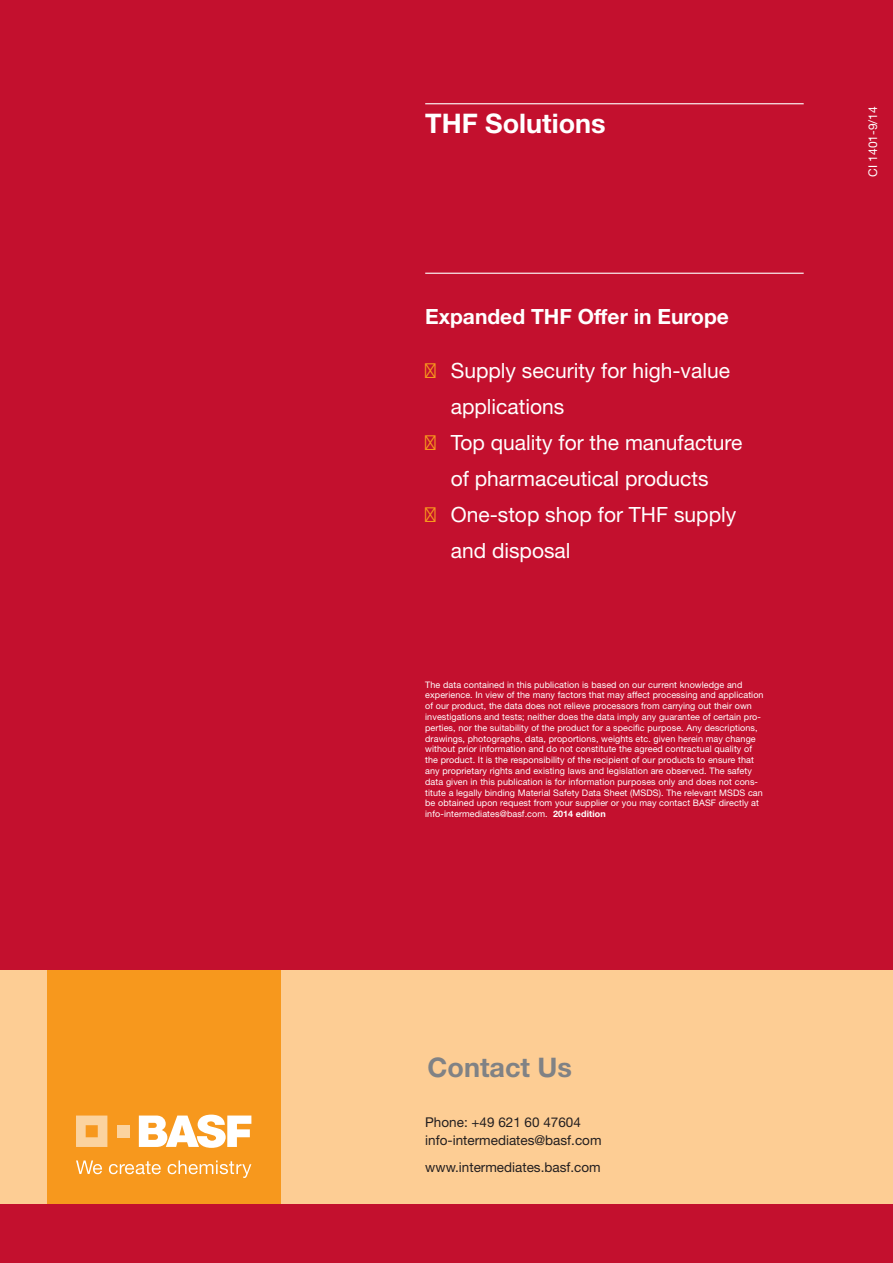
<style>
.page{position:relative;width:893px;height:1263px;background:#c3102e}
.page>*{position:absolute;margin:0;border:0;box-sizing:border-box;transform-origin:0 0}
._01_Headline_18pt_He{font:700 27px "Helvetica Neue LT Pro";color:#fff}
._01_Headline_18pt_He-2{font:700 27px "Helvetica Neue LT Pro";color:#808285}
._03_Bodytext_9pt_Hel{font:21px/36px "Helvetica Neue LT Pro";color:#fff}
._02_Subline_14pt_Hel{font:700 21px "Helvetica Neue LT Pro";color:#fff}
._03_Bodytext_9pt_Hel-2{font:13.5px/18px "Helvetica Neue LT Pro";color:#231f20}
.t1{font:12px "Helvetica Neue LT Pro";color:#fff}
.t2{font:9px/10.8px "Helvetica Neue LT Pro";letter-spacing:.01em;color:#fff}
.s1{color:#f7981d}
.s2{font-weight:700}
</style>
<div class="page">
<div style="left:0;top:969px;width:893px;height:234px;background:#fdcd94"></div>
<div style="left:47px;top:969px;width:234px;height:234px;background:#f7981d"></div>
<svg style="left:76px;top:1115px;width:31px;height:32px"></svg>
<div style="left:117px;top:1125px;width:12px;height:12px;background:#fbd39f"></div>
<svg style="left:139px;top:1114px;width:112px;height:34px"></svg>
<svg style="left:76px;top:1160px;width:26px;height:14px"></svg>
<svg style="left:109px;top:1161px;width:52px;height:13px"></svg>
<svg style="left:168px;top:1160px;width:83px;height:18px"></svg>
<hr style="left:425px;top:103px;width:379px;height:1px;background:#fff">
<hr style="left:425px;top:273px;width:379px;height:1px;background:#fff">
<p class="_01_Headline_18pt_He" style="left:425px;top:107px;width:182px">THF Solutions</p>
<p class="_02_Subline_14pt_Hel" style="left:425px;top:304px;width:305px">Expanded THF Offer in Europe</p>
<p class="_03_Bodytext_9pt_Hel" style="left:451px;top:352px;width:281px;text-indent:-26px"><span class="s1">■</span> Supply security for high-value applications</p>
<p class="_03_Bodytext_9pt_Hel" style="left:425px;top:424px;width:319px;text-align:center"><span class="s1">■</span> Top quality for the manufacture of pharmaceutical products</p>
<p class="_03_Bodytext_9pt_Hel" style="left:451px;top:496px;width:287px;text-indent:-26px"><span class="s1">■</span> One-stop shop for THF supply and disposal</p>
<p class="t2" style="left:425px;top:679px;width:340px">The data contained in this publication is based on our current knowledge and experience. In view of the many factors that may affect processing and application of our product, the data does not relieve processors from carrying out their own investigations and tests; neither does the data imply any guarantee of certain pro&shy;perties, nor the suitability of the product for a specific purpose. Any descriptions, drawings, photographs, data, proportions, weights etc. given herein may change without prior information and do not constitute the agreed contractual quality of the product. It is the responsibility of the recipient of our products to ensure that any proprietary rights and existing laws and legislation are observed. The safety data given in this publication is for information purposes only and does not cons&shy;titute a legally binding Material Safety Data Sheet (MSDS). The relevant MSDS can be obtained upon request from your supplier or you may contact BASF directly at info-intermediates@basf.com. <span class="s2">2014 edition</span></p>
<p class="_01_Headline_18pt_He-2" style="left:428px;top:1050px;width:146px">Contact Us</p>
<p class="_03_Bodytext_9pt_Hel-2" style="left:425px;top:1113px;width:178px">Phone: +49 621 60 47604 info-intermediates@basf.com</p>
<p class="_03_Bodytext_9pt_Hel-2" style="left:425px;top:1157px;width:177px">www.intermediates.basf.com</p>
<p class="t1" style="left:866px;top:177px;width:72px;rotate:-90deg">CI 1401-9/14</p>
</div>
